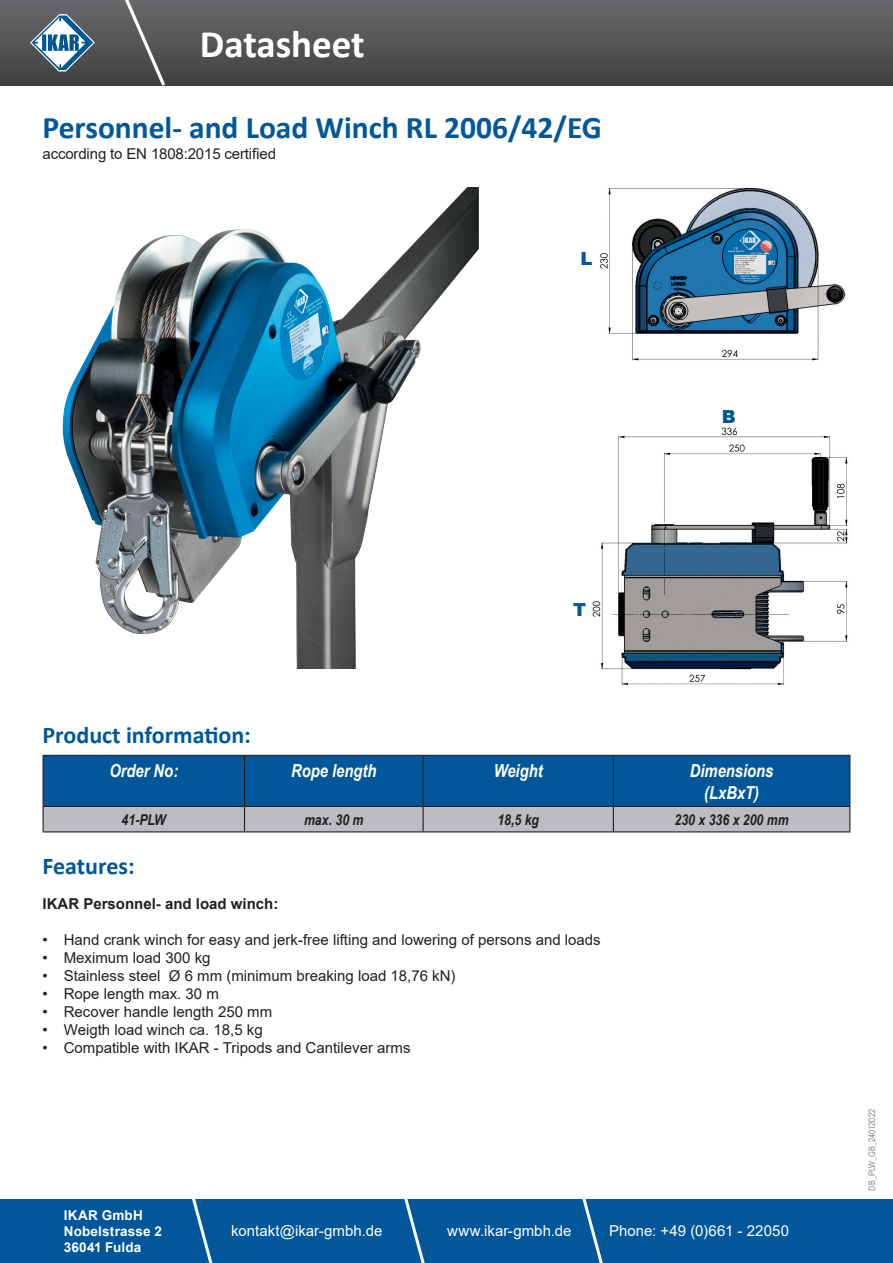
<style>
.page{position:relative;width:893px;height:1263px;background:#fff}
.page>*{position:absolute;margin:0;border:0;box-sizing:border-box;transform-origin:0 0}
.t1{font:700 39px "Calibri";color:#fff}
.t2{font:700 31.5px "Calibri";color:#015799}
.t3{font:700 24px "Calibri";color:#015799}
.t4{font:italic 700 18px/21.6px "Arial Narrow";color:#fff;text-align:center}
.t5{font:900 18px "Arial";color:#015799}
.t6{font:15px "Arial";color:#231f20}
.t7{font:15px "Arial";letter-spacing:.005em;color:#fff}
.t8{font:italic 700 15px "Arial Narrow";color:#231f20}
.t9{font:700 15px "Arial";color:#231f20}
.t10{font:700 13.5px/16.2px "Arial";letter-spacing:.015em;color:#fff}
.t11{font:9px "Arial Narrow";color:#808285}
</style>
<div class="page">
<div style="left:0;top:0;width:893px;height:85px;background:linear-gradient(to bottom,#69696c,#404142)"></div>
<svg style="left:117px;top:0;width:51px;height:86px;background:#5f6061"></svg>
<svg style="left:30px;top:14px;width:65px;height:58px"></svg>
<div style="left:0;top:1199px;width:893px;height:64px;background:#015799"></div>
<svg style="left:192px;top:1199px;width:21px;height:64px"></svg>
<svg style="left:404px;top:1199px;width:21px;height:64px"></svg>
<svg style="left:582px;top:1199px;width:21px;height:64px"></svg>
<svg style="left:43px;top:756px;width:807px;height:75px;background:#3d77a5"></svg>
<hr style="left:43px;top:831px;width:201px;height:1px;background:#231f20">
<hr style="left:244px;top:831px;width:179px;height:1px;background:#231f20">
<hr style="left:423px;top:831px;width:190px;height:1px;background:#231f20">
<hr style="left:613px;top:831px;width:237px;height:1px;background:#231f20">
<hr style="left:43px;top:755px;width:201px;height:1px;background:#231f20">
<hr style="left:43px;top:756px;width:1px;height:50px;background:#231f20">
<hr style="left:244px;top:755px;width:179px;height:1px;background:#231f20">
<hr style="left:244px;top:756px;width:1px;height:50px;background:#231f20">
<hr style="left:423px;top:755px;width:190px;height:1px;background:#231f20">
<hr style="left:423px;top:756px;width:1px;height:50px;background:#231f20">
<hr style="left:613px;top:755px;width:237px;height:1px;background:#231f20">
<hr style="left:613px;top:756px;width:1px;height:50px;background:#231f20">
<hr style="left:849px;top:756px;width:1px;height:50px;background:#231f20">
<hr style="left:43px;top:806px;width:201px;height:1px;background:#231f20">
<hr style="left:244px;top:806px;width:179px;height:1px;background:#231f20">
<hr style="left:423px;top:806px;width:190px;height:1px;background:#231f20">
<hr style="left:613px;top:806px;width:237px;height:1px;background:#231f20">
<img style="left:592px;top:427px;width:256px;height:258px">
<img style="left:62px;top:187px;width:416px;height:481px">
<img style="left:600px;top:188px;width:247px;height:173px">
<h1 class="t1" style="left:256px;top:17px;width:117px">enblatt</h1>
<h1 class="t1" style="left:200px;top:17px;width:166px">Datasheet</h1>
<h1 class="t1" style="left:346px;top:17px;width:27px">t</h1>
<h1 class="t1" style="left:346px;top:17px;width:27px">t</h1>
<h1 class="t1" style="left:346px;top:17px;width:27px">t</h1>
<h1 class="t1" style="left:346px;top:17px;width:27px">t</h1>
<h1 class="t1" style="left:346px;top:17px;width:27px">t</h1>
<h1 class="t1" style="left:346px;top:17px;width:27px">t</h1>
<h1 class="t1" style="left:346px;top:17px;width:27px">t</h1>
<h1 class="t1" style="left:346px;top:17px;width:27px">t</h1>
<h1 class="t1" style="left:346px;top:17px;width:27px">t</h1>
<h1 class="t1" style="left:346px;top:17px;width:27px">t</h1>
<h1 class="t1" style="left:346px;top:17px;width:27px">t</h1>
<h1 class="t1" style="left:346px;top:17px;width:27px">t</h1>
<h1 class="t1" style="left:346px;top:17px;width:27px">t</h1>
<h1 class="t1" style="left:346px;top:17px;width:27px">t</h1>
<h1 class="t1" style="left:346px;top:17px;width:27px">t</h1>
<h1 class="t1" style="left:346px;top:17px;width:27px">t</h1>
<h2 class="t2" style="left:43px;top:106px;width:561px">Personnel- and Load Winch RL 2006/42/EG</h2>
<p class="t6" style="left:43px;top:144px;width:235px">according to EN 1808:2015 certified</p>
<p class="t5" style="left:580px;top:246px;width:14px">L</p>
<p class="t5" style="left:573px;top:597px;width:14px">T</p>
<p class="t5" style="left:722px;top:404px;width:16px">B</p>
<h3 class="t3" style="left:43px;top:718px;width:210px">Product information:</h3>
<p class="t4" style="left:109px;top:759px;width:70px">Order No:</p>
<p class="t4" style="left:291px;top:759px;width:87px">Rope length</p>
<p class="t4" style="left:494px;top:759px;width:50px">Weight</p>
<p class="t4" style="left:690px;top:759px;width:85px">Dimensions (LxBxT)</p>
<p class="t8" style="left:122px;top:808px;width:46px">41-PLW</p>
<p class="t8" style="left:304px;top:808px;width:61px">max. 30 m</p>
<p class="t8" style="left:497px;top:808px;width:43px">18,5 kg</p>
<p class="t8" style="left:674px;top:808px;width:116px">230 x 336 x 200 mm</p>
<h3 class="t3" style="left:43px;top:849px;width:94px">Features:</h3>
<p class="t9" style="left:43px;top:893px;width:237px">IKAR Personnel- and load winch:</p>
<p class="t6" style="left:43px;top:930px;width:560px">• Hand crank winch for easy and jerk-free lifting and lowering of persons and loads</p>
<p class="t6" style="left:43px;top:948px;width:169px">• Meximum load 300 kg</p>
<p class="t6" style="left:43px;top:966px;width:415px">• Stainless steel Ø 6 mm (minimum breaking load 18,76 kN)</p>
<p class="t6" style="left:43px;top:984px;width:178px">• Rope length max. 30 m</p>
<p class="t6" style="left:43px;top:1002px;width:231px">• Recover handle length 250 mm</p>
<p class="t6" style="left:43px;top:1020px;width:222px">• Weigth load winch ca. 18,5 kg</p>
<p class="t6" style="left:43px;top:1038px;width:370px">• Compatible with IKAR - Tripods and Cantilever arms</p>
<p class="t10" style="left:64px;top:1207px;width:100px">IKAR GmbH<br>Nobelstrasse 2<br>36041 Fulda</p>
<p class="t7" style="left:231px;top:1220px;width:153px">kontakt@ikar-gmbh.de</p>
<p class="t7" style="left:447px;top:1220px;width:126px">www.ikar-gmbh.de</p>
<p class="t7" style="left:609px;top:1220px;width:181px">Phone: +49 (0)661 - 22050</p>
<p class="t7" style="left:609px;top:1220px;width:158px">Tel: +49 (0)661 - 22050</p>
<p class="t7" style="left:231px;top:1220px;width:46px">co ac</p>
<p class="t7" style="left:298px;top:1220px;width:9px">k</p>
<p class="t11" style="left:865px;top:1191px;width:83px;rotate:-90deg">DB_PLW_GB_24012022</p>
</div>
